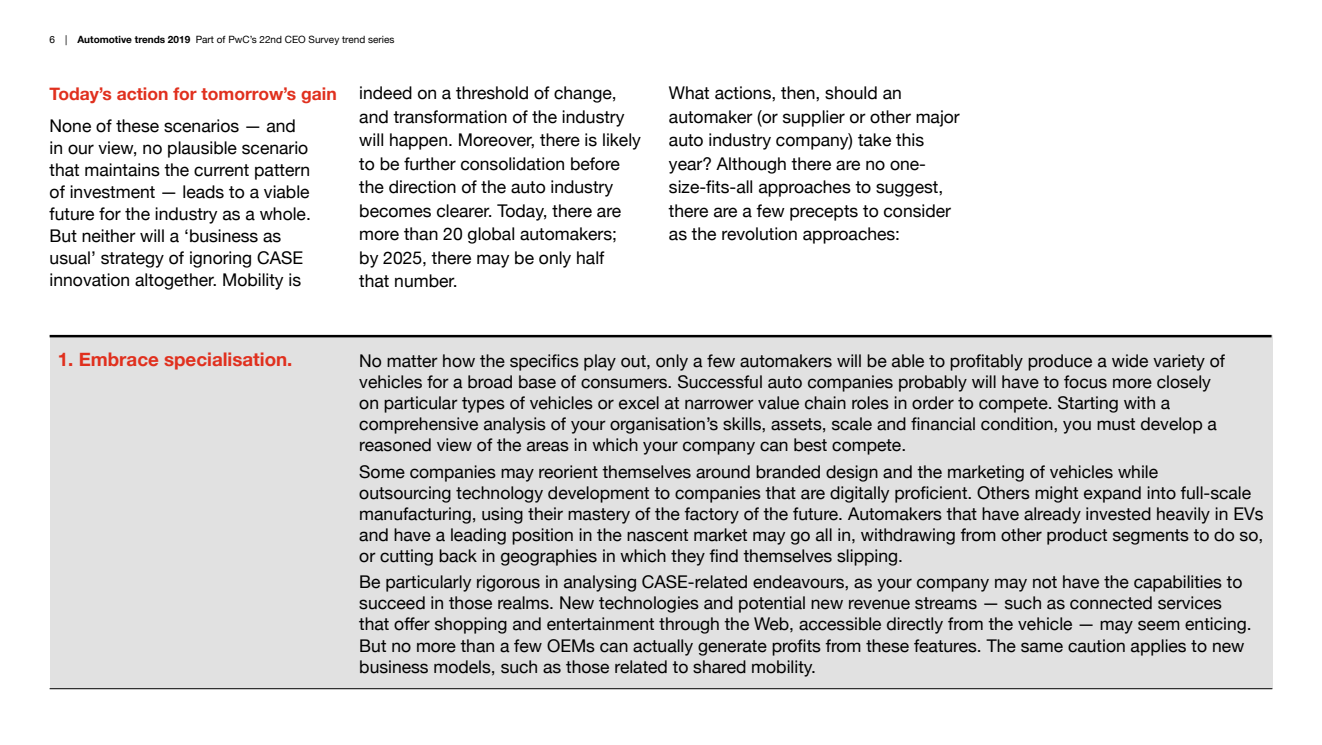
<style>
.page{position:relative;width:1322px;height:745px;background:#fff}
.page>*{position:absolute;margin:0;border:0;box-sizing:border-box;transform-origin:0 0}
.t1{font:700 18.75px "Helvetica Neue";color:#e0301e}
.t2{font:17.5px/23.4px "Helvetica Neue";color:#000}
.t3{font:700 17.5px "Helvetica Neue";color:#e0301e}
.t4{font:10px "Helvetica Neue";color:#000}
.s1{font-weight:700}
</style>
<div class="page">
<div style="left:50px;top:334px;width:1222px;height:353px;background:#e1e1e1"></div>
<hr style="left:50px;top:334px;width:1221px;height:3px;background:#000">
<hr style="left:50px;top:688px;width:1222px;height:1px;background:#000">
<p class="t4" style="left:50px;top:32px;width:346px">6 | <span class="s1">Automotive trends 2019</span> Part of PwC’s 22nd CEO Survey trend series</p>
<p class="t3" style="left:50px;top:80px;width:289px">Today’s action for tomorrow’s gain</p>
<p class="t2" style="left:50px;top:116px;width:263px;line-height:22px">None of these scenarios — and in our view, no plausible scenario that maintains the current pattern of investment — leads to a viable future for the industry as a whole.<br>But neither will a ‘business as usual’ strategy of ignoring CASE innovation altogether. Mobility is</p>
<p class="t2" style="left:359px;top:82px;width:283px">indeed on a threshold of change, and transformation of the industry will happen. Moreover, there is likely to be further consolidation before the direction of the auto industry becomes clearer. Today, there are more than 20 global automakers;<br>by 2025, there may be only half<br>that number.</p>
<p class="t2" style="left:669px;top:82px;width:292px">What actions, then, should an automaker (or supplier or other major auto industry company) take this year? Although there are no one&shy;size-fits-all approaches to suggest, there are a few precepts to consider as the revolution approaches:</p>
<p class="t1" style="left:58px;top:344px;width:236px">1. Embrace specialisation.</p>
<p class="t2" style="left:359px;top:351px;width:867px;line-height:21px">No matter how the specifics play out, only a few automakers will be able to profitably produce a wide variety of vehicles for a broad base of consumers. Successful auto companies probably will have to focus more closely on particular types of vehicles or excel at narrower value chain roles in order to compete. Starting with a comprehensive analysis of your organisation’s skills, assets, scale and financial condition, you must develop a reasoned view of the areas in which your company can best compete.</p>
<p class="t2" style="left:359px;top:461px;width:905px;line-height:21px">Some companies may reorient themselves around branded design and the marketing of vehicles while<br>outsourcing technology development to companies that are digitally proficient. Others might expand into full-scale manufacturing, using their mastery of the factory of the future. Automakers that have already invested heavily in EVs and have a leading position in the nascent market may go all in, withdrawing from other product segments to do so, or cutting back in geographies in which they find themselves slipping.</p>
<p class="t2" style="left:359px;top:572px;width:894px;line-height:21px">Be particularly rigorous in analysing CASE-related endeavours, as your company may not have the capabilities to succeed in those realms. New technologies and potential new revenue streams — such as connected services that offer shopping and entertainment through the Web, accessible directly from the vehicle — may seem enticing.<br>But no more than a few OEMs can actually generate profits from these features. The same caution applies to new business models, such as those related to shared mobility.</p>
</div>
